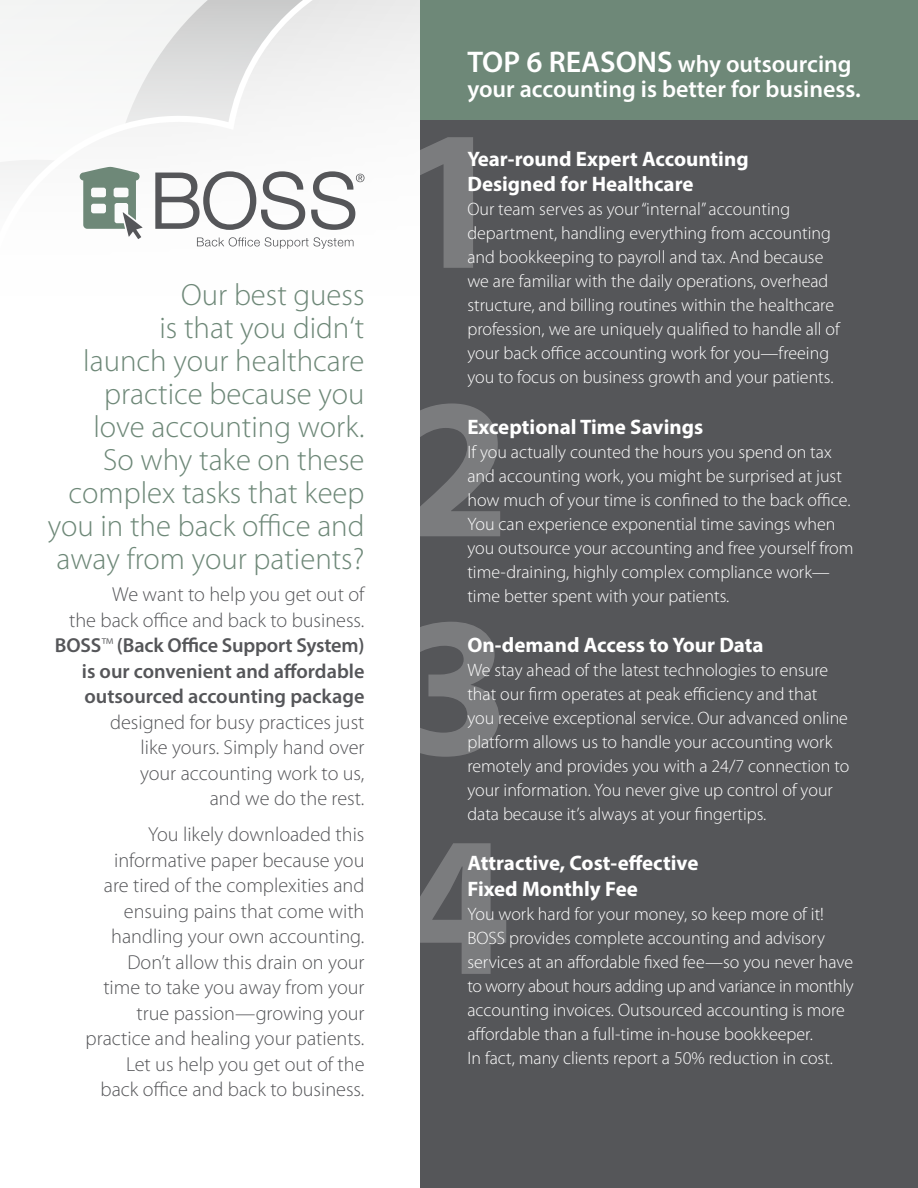
<style>
.page{position:relative;width:918px;height:1188px;background:#fff}
.page>*{position:absolute;margin:0;border:0;box-sizing:border-box;transform-origin:0 0}
.t1{font:700 201px/437.5px "Myriad Pro";color:#fff}
.t2{font:300 30.75px/33px "Myriad Pro";color:#6e8878;text-align:right}
.t3{font:600 24px/25.5px "Myriad Pro";color:#fff}
.t4{font:700 21px/25.2px "Myriad Pro";color:#fff}
.t5{font:300 20.25px/25.5px "Myriad Pro";color:#555659;text-align:right}
.t6{font:300 18px/24px "Myriad Pro";color:#fff}
.s1{font-weight:600}
.s2{font-size:30px}
</style>
<div class="page">
<svg style="left:334px;top:0;width:86px;height:180px"></svg>
<svg style="left:0;top:0;width:334px;height:246px"></svg>
<div style="left:420px;top:0;width:498px;height:1188px;background:#555659"></div>
<div style="left:420px;top:0;width:498px;height:120px;background:#6e8878"></div>
<svg style="left:155px;top:171px;width:150px;height:59px"></svg>
<svg style="left:80px;top:167px;width:63px;height:72px"></svg>
<svg style="left:197px;top:237px;width:157px;height:12px"></svg>
<svg style="left:311px;top:171px;width:53px;height:59px"></svg>
<p class="t2" style="left:48px;top:279px;width:318px">Our best guess<br>is that you didn‘t<br>launch your healthcare practice because you love accounting work.<br>So why take on these complex tasks that keep you in the back office and away from your patients?</p>
<p class="t5" style="left:55px;top:582px;width:311px">We want to help you get out of<br>the back office and back to business.<br><span class="s1">BOSS</span>™ <span class="s1">(Back Office Support System) is our convenient and affordable outsourced accounting package </span>designed for busy practices just<br>like yours. Simply hand over<br>your accounting work to us,<br>and we do the rest.</p>
<p class="t5" style="left:86px;top:822px;width:280px">You likely downloaded this informative paper because you are tired of the complexities and ensuing pains that come with handling your own accounting.<br>Don’t allow this drain on your time to take you away from your true passion—growing your practice and healing your patients.<br>Let us help you get out of the back office and back to business.</p>
<p class="t3" style="left:467px;top:50px;width:395px"><span class="s2">TOP 6 REASONS</span> why outsourcing your accounting is better for business.</p>
<h1 class="t1" style="left:396px;top:-25px;width:113px">1</h1>
<p class="t4" style="left:467px;top:146px;width:283px">Year-round Expert Accounting<br>Designed for Healthcare</p>
<p class="t6" style="left:467px;top:198px;width:374px">Our team serves as your “internal” accounting department, handling everything from accounting and bookkeeping to payroll and tax. And because we are familiar with the daily operations, overhead structure, and billing routines within the healthcare profession, we are uniquely qualified to handle all of your back office accounting work for you—freeing you to focus on business growth and your patients.</p>
<p class="t4" style="left:467px;top:413px;width:237px">Exceptional Time Savings</p>
<p class="t6" style="left:467px;top:440px;width:388px">If you actually counted the hours you spend on tax and accounting work, you might be surprised at just how much of your time is confined to the back office.<br>You can experience exponential time savings when you outsource your accounting and free yourself from time-draining, highly complex compliance work— time better spent with your patients.</p>
<p class="t4" style="left:467px;top:632px;width:298px">On-demand Access to Your Data</p>
<p class="t6" style="left:467px;top:658px;width:384px">We stay ahead of the latest technologies to ensure that our firm operates at peak efficiency and that<br>you receive exceptional service. Our advanced online platform allows us to handle your accounting work remotely and provides you with a 24/7 connection to your information. You never give up control of your data because it’s always at your fingertips.</p>
<p class="t4" style="left:467px;top:850px;width:233px">Attractive, Cost-effective<br>Fixed Monthly Fee</p>
<p class="t6" style="left:467px;top:902px;width:388px">You work hard for your money, so keep more of it!<br>BOSS provides complete accounting and advisory services at an affordable fixed fee—so you never have to worry about hours adding up and variance in monthly accounting invoices. Outsourced accounting is more affordable than a full-time in-house bookkeeper.<br>In fact, many clients report a 50% reduction in cost.</p>
<h1 class="t1" style="left:399px;top:243px;width:113px">2<br>4</h1>
<h1 class="t1" style="left:399px;top:461px;width:113px">3</h1>
</div>
